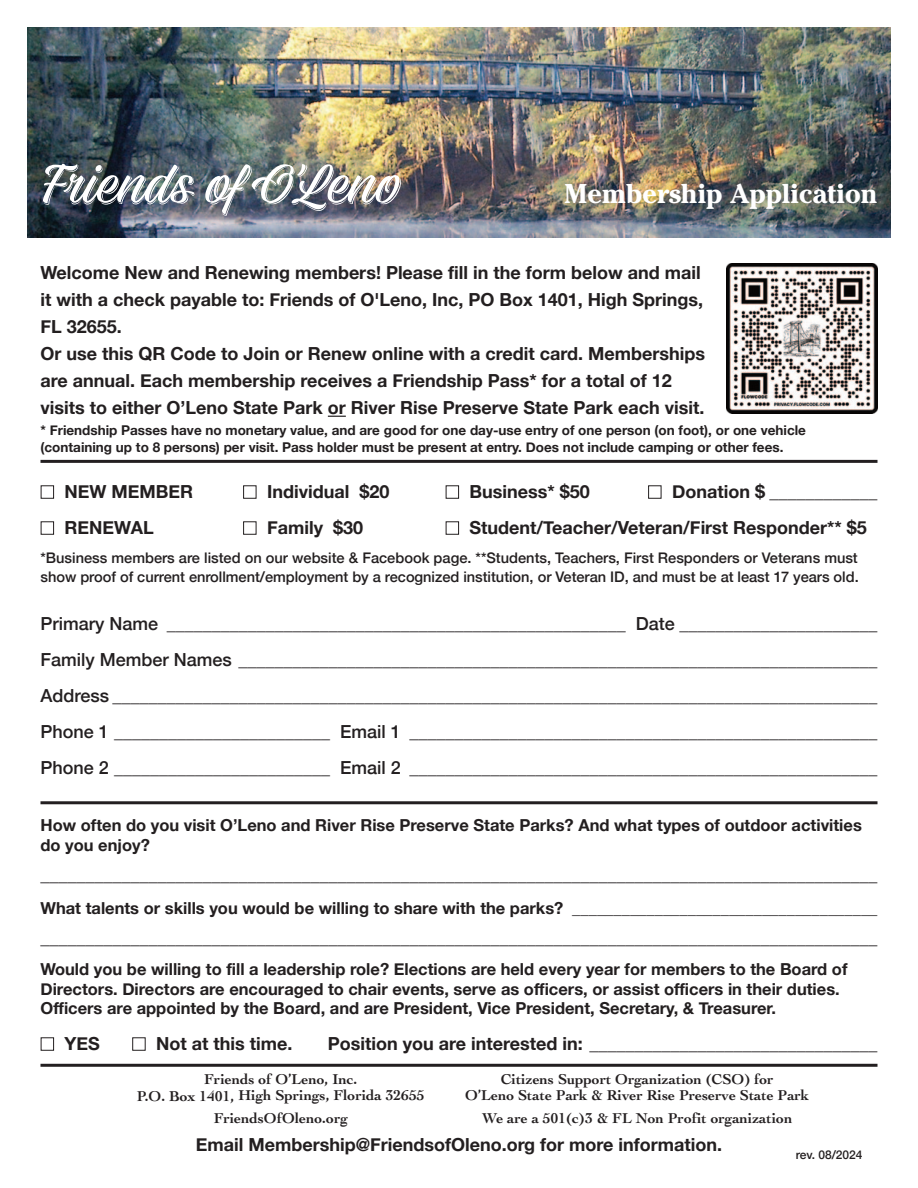
<style>
.page{position:relative;width:918px;height:1188px;background:#fff}
.page>*{position:absolute;margin:0;border:0;box-sizing:border-box;transform-origin:0 0}
.t1{font:54px "Adinah Shade";color:#fff}
.t2{font:700 27px "Cheltenham";color:#fff}
.t3{font:500 18px/36px "Helvetica Neue";color:#231f20;text-align:justify}
.t4{font:700 18px/27px "Helvetica Neue";color:#231f20}
.t5{font:700 16.5px/19.5px "Helvetica Neue";color:#231f20}
.t6{font:700 15px/16.5px "Cochin";color:#231f20;text-align:center}
.t7{font:500 14.7px/19.5px "Helvetica Neue";color:#231f20}
.t8{font:700 13.5px/16.5px "Helvetica Neue";color:#231f20}
.t9{font:500 12px "Helvetica Neue";color:#231f20}
.s1{color:#fff}
.s2{font-weight:700}
</style>
<div class="page">
<img style="left:28px;top:27px;width:863px;height:211px">
<svg style="left:328px;top:416px;width:18px;height:1px"></svg>
<hr style="left:40px;top:460px;width:838px;height:3px;background:#231f20">
<hr style="left:40px;top:801px;width:838px;height:3px;background:#231f20">
<hr style="left:40px;top:1064px;width:838px;height:3px;background:#231f20">
<img style="left:727px;top:264px;width:150px;height:150px">
<h1 class="t1" style="left:35px;top:154px;width:366px">Friends of O'Leno</h1>
<h2 class="t2" style="left:564px;top:177px;width:315px">Membership Application</h2>
<p class="t4" style="left:40px;top:259px;width:666px">Welcome New and Renewing members! Please fill in the form below and mail it with a check payable to: Friends of O'Leno, Inc, PO Box 1401, High Springs, FL 32655.<br>Or use this QR Code to Join or Renew online with a credit card. Memberships are annual. Each membership receives a Friendship Pass* for a total of 12 visits to either O’Leno State Park or River Rise Preserve State Park each visit.</p>
<p class="t8" style="left:40px;top:422px;width:767px">* Friendship Passes have no monetary value, and are good for one day-use entry of one person (on foot), or one vehicle (containing up to 8 persons) per visit. Pass holder must be present at entry. Does not include camping or other fees.</p>
<p class="t4" style="left:40px;top:478px;width:154px"><span class="s1">■</span> NEW MEMBER</p>
<p class="t4" style="left:243px;top:478px;width:148px"><span class="s1">■</span> Individual $20</p>
<p class="t4" style="left:446px;top:478px;width:146px"><span class="s1">■</span> Business* $50</p>
<p class="t4" style="left:648px;top:478px;width:231px"><span class="s1">■</span> Donation $ ____________</p>
<p class="t4" style="left:40px;top:514px;width:115px"><span class="s1">■</span> RENEWAL</p>
<p class="t4" style="left:243px;top:514px;width:122px"><span class="s1">■</span> Family $30</p>
<p class="t4" style="left:446px;top:514px;width:423px"><span class="s1">■</span> Student/Teacher/Veteran/First Responder** $5</p>
<p class="t7" style="left:40px;top:547px;width:820px">*Business members are listed on our website &amp; Facebook page. **Students, Teachers, First Responders or Veterans must show proof of current enrollment/employment by a recognized institution, or Veteran ID, and must be at least 17 years old.</p>
<p class="t3" style="left:40px;top:605px;width:839px">Primary Name ___________________________________________________ Date ______________________ Family Member Names _______________________________________________________________________ Address _____________________________________________________________________________________ Phone 1 ________________________ Email 1 ____________________________________________________ Phone 2 ________________________ Email 2 ____________________________________________________</p>
<p class="t5" style="left:40px;top:815px;width:823px">How often do you visit O’Leno and River Rise Preserve State Parks? And what types of outdoor activities do you enjoy?</p>
<p class="t3" style="left:40px;top:856px;width:838px">_____________________________________________________________________________________________</p>
<p class="t5" style="left:40px;top:898px;width:839px">What talents or skills you would be willing to share with the parks? _____________________________________</p>
<p class="t3" style="left:40px;top:919px;width:838px">_____________________________________________________________________________________________</p>
<p class="t5" style="left:40px;top:959px;width:809px">Would you be willing to fill a leadership role? Elections are held every year for members to the Board of<br>Directors. Directors are encouraged to chair events, serve as officers, or assist officers in their duties.<br>Officers are appointed by the Board, and are President, Vice President, Secretary, &amp; Treasurer.</p>
<p class="t4" style="left:40px;top:1030px;width:61px"><span class="s1">■</span> YES</p>
<p class="t4" style="left:132px;top:1030px;width:162px"><span class="s1">■</span> Not at this time.</p>
<p class="t3" style="left:328px;top:1025px;width:551px"><span class="s2">Position you are interested in:</span> ________________________________</p>
<p class="t6" style="left:137px;top:1070px;width:289px">Friends of O’Leno, Inc.<br>P.O. Box 1401, High Springs, Florida 32655</p>
<p class="t6" style="left:214px;top:1109px;width:136px">FriendsOfOleno.org</p>
<p class="t6" style="left:465px;top:1070px;width:346px">Citizens Support Organization (CSO) for<br>O’Leno State Park &amp; River Rise Preserve State Park</p>
<p class="t6" style="left:482px;top:1109px;width:312px">We are a 501(c)3 &amp; FL Non Profit organization</p>
<p class="t4" style="left:196px;top:1131px;width:528px">Email Membership@FriendsofOleno.org for more information.</p>
<p class="t9" style="left:796px;top:1147px;width:68px">rev. 08/2024</p>
</div>
